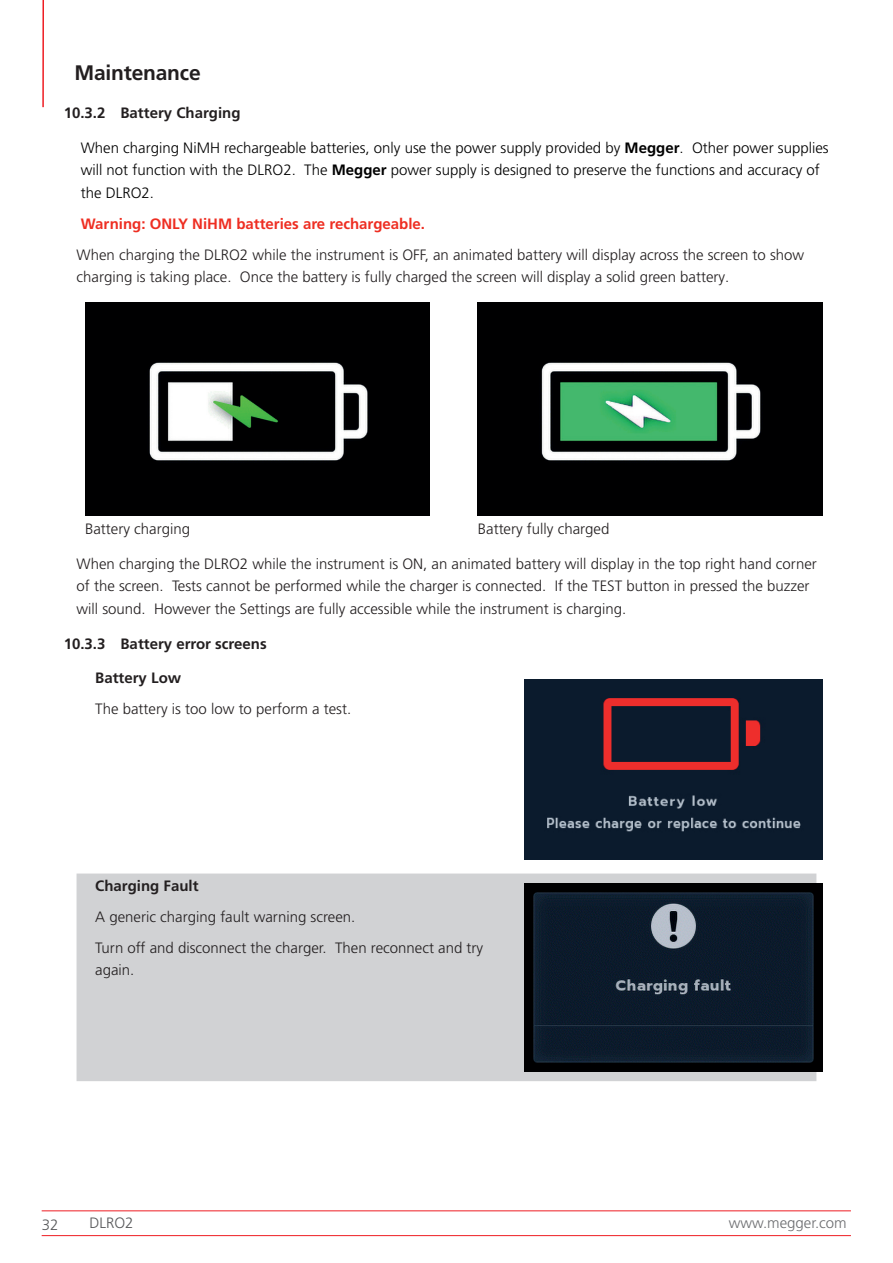
<style>
.page{position:relative;width:893px;height:1263px;background:#fff}
.page>*{position:absolute;margin:0;border:0;box-sizing:border-box;transform-origin:0 0}
.t1{font:700 21px "Frutiger LT Pro";letter-spacing:-.01em;color:#231f20}
.t2{font:300 15px/22.5px "Frutiger LT Pro";color:#231f20}
.t3{font:300 15px/22.5px "Frutiger LT Pro";color:#000}
.t4{font:700 15px "Frutiger LT Pro";color:#231f20}
.t5{font:700 15px "Frutiger LT Pro";color:#ee2e22}
.t6{font:300 15px "Frutiger LT Pro";color:#6c6d70}
.t7{font:300 15px "Frutiger LT Pro";color:#57585a}
.s1{font-weight:700}
</style>
<div class="page">
<img style="left:85px;top:303px;width:345px;height:213px">
<img style="left:478px;top:303px;width:344px;height:213px">
<div style="left:77px;top:873px;width:739px;height:208px;background:#d1d2d4"></div>
<img style="left:525px;top:680px;width:297px;height:179px">
<img style="left:525px;top:883px;width:297px;height:188px">
<hr style="left:42px;top:0;width:2px;height:107px;background:#ee1d23">
<hr style="left:42px;top:1210px;width:809px;height:1px;background:#ee1d23">
<hr style="left:42px;top:1235px;width:809px;height:1px;background:#ee1d23">
<h1 class="t1" style="left:74px;top:60px;width:128px">Maintenance</h1>
<p class="t4" style="left:64px;top:103px;width:178px">10.3.2 Battery Charging</p>
<p class="t3" style="left:81px;top:136px;width:749px">When charging NiMH rechargeable batteries, only use the power supply provided by <span class="s1">Megger</span>. Other power supplies will not function with the DLRO2. The <span class="s1">Megger</span> power supply is designed to preserve the functions and accuracy of the DLRO2.</p>
<p class="t5" style="left:81px;top:215px;width:346px">Warning: ONLY NiHM batteries are rechargeable.</p>
<p class="t2" style="left:77px;top:243px;width:729px">When charging the DLRO2 while the instrument is OFF, an animated battery will display across the screen to show charging is taking place. Once the battery is fully charged the screen will display a solid green battery.</p>
<p class="t2" style="left:85px;top:517px;width:107px">Battery charging</p>
<p class="t2" style="left:478px;top:517px;width:133px">Battery fully charged</p>
<p class="t2" style="left:77px;top:552px;width:742px">When charging the DLRO2 while the instrument is ON, an animated battery will display in the top right hand corner of the screen. Tests cannot be performed while the charger is connected. If the TEST button in pressed the buzzer will sound. However the Settings are fully accessible while the instrument is charging.</p>
<p class="t4" style="left:64px;top:635px;width:204px">10.3.3 Battery error screens</p>
<p class="t4" style="left:95px;top:669px;width:87px">Battery Low</p>
<p class="t2" style="left:95px;top:698px;width:257px">The battery is too low to perform a test.</p>
<p class="t4" style="left:95px;top:877px;width:105px">Charging Fault</p>
<p class="t2" style="left:95px;top:901px;width:389px;line-height:31px">A generic charging fault warning screen.<br>Turn off and disconnect the charger. Then reconnect and try</p>
<p class="t2" style="left:95px;top:959px;width:41px">again.</p>
<p class="t7" style="left:42px;top:1215px;width:18px">32</p>
<p class="t7" style="left:89px;top:1214px;width:46px">DLRO2</p>
<p class="t6" style="left:729px;top:1214px;width:119px">www.megger.com</p>
</div>
